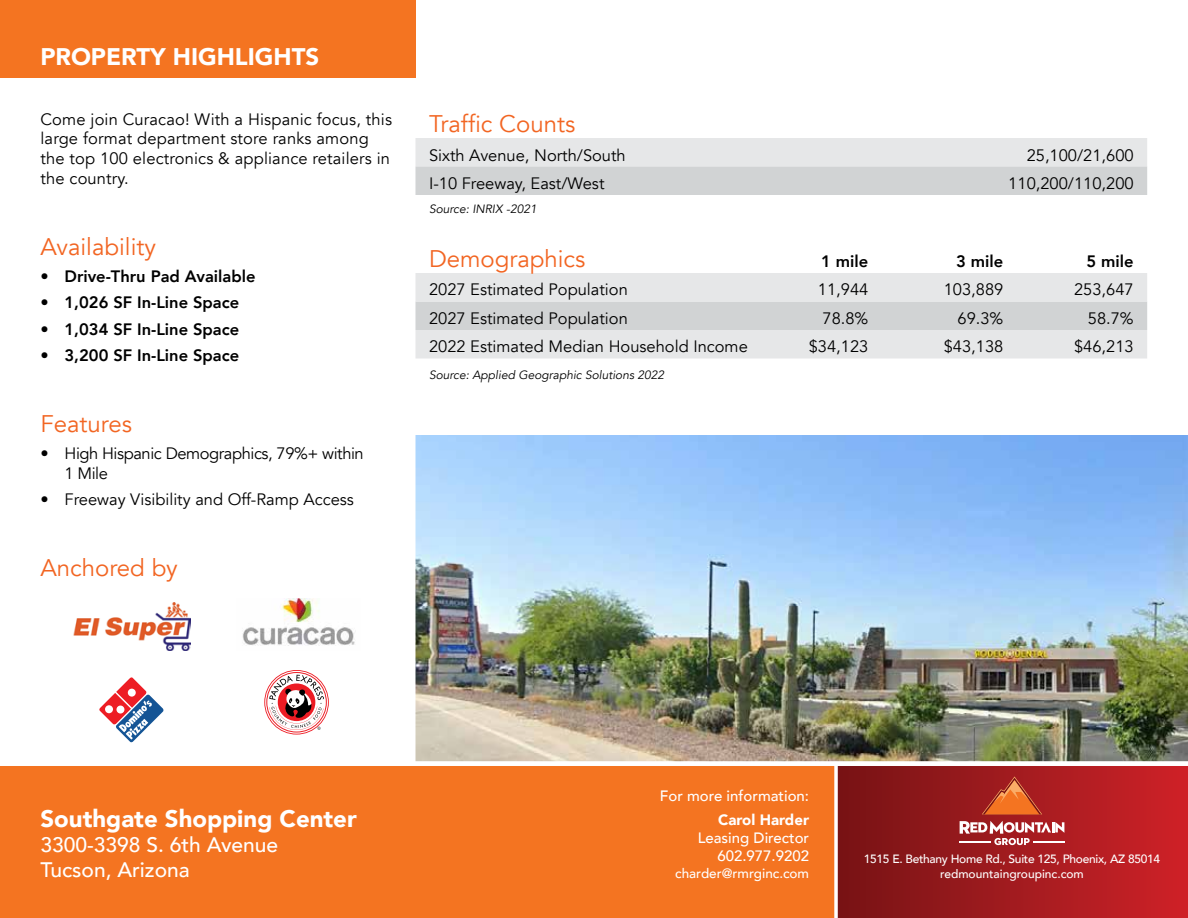
<style>
.page{position:relative;width:1188px;height:918px;background:#fff}
.page>*{position:absolute;margin:0;border:0;box-sizing:border-box;transform-origin:0 0}
.t1{font:24px "Avenir";color:#f26522}
.t2{font:900 24px "Avenir";color:#fff}
.t3{font:500 21px/25.2px "Avenir";color:#fff}
.t4{font:16.5px/19.8px "Avenir";color:#000}
.t5{font:800 16.5px "Avenir";color:#000}
.t6{font:16.5px/19.8px "Avenir";letter-spacing:-.025em;color:#000}
.t7{font:500 15px/18px "Avenir";color:#fff;text-align:right}
.t8{font:900 15px "Avenir";color:#fff}
.t9{font:500 13.5px "Avenir";color:#fff}
.t10{font:500 12px/14.4px "Avenir";letter-spacing:-.025em;color:#fff;text-align:center}
.t11{font:italic 12px "Avenir";color:#000}
</style>
<div class="page">
<img style="left:416px;top:435px;width:772px;height:326px">
<svg style="left:99px;top:677px;width:65px;height:66px"></svg>
<div style="left:836px;top:764px;width:352px;height:154px;background:linear-gradient(to right,#761315,#ce2228)"></div>
<div style="left:0;top:764px;width:836px;height:154px;background:#f47421"></div>
<div style="left:0;top:0;width:416px;height:78px;background:#f47421"></div>
<svg style="left:982px;top:776px;width:60px;height:38px;background:#c44725"></svg>
<svg style="left:960px;top:821px;width:104px;height:24px"></svg>
<div style="left:0;top:761px;width:1188px;height:5px;background:#fff"></div>
<hr style="left:835px;top:764px;width:3px;height:154px;background:#fff">
<svg style="left:415px;top:435px;width:1px;height:326px"></svg>
<div style="left:416px;top:138px;width:731px;height:28px;background:#e6e7e8"></div>
<svg style="left:416px;top:166px;width:731px;height:164px"></svg>
<div style="left:416px;top:273px;width:731px;height:29px;background:#e6e7e8"></div>
<div style="left:416px;top:330px;width:731px;height:28px;background:#e6e7e8"></div>
<svg style="left:266px;top:672px;width:61px;height:61px"></svg>
<img style="left:73px;top:602px;width:117px;height:49px">
<img style="left:242px;top:598px;width:113px;height:48px">
<h1 class="t2" style="left:40px;top:36px;width:281px">PROPERTY HIGHLIGHTS</h1>
<p class="t4" style="left:40px;top:109px;width:353px">Come join Curacao! With a Hispanic focus, this large format department store ranks among the top 100 electronics &amp; appliance retailers in the country.</p>
<h1 class="t1" style="left:40px;top:232px;width:117px">Availability</h1>
<p class="t5" style="left:40px;top:263px;width:217px">• Drive-Thru Pad Available</p>
<p class="t5" style="left:40px;top:290px;width:200px">• 1,026 SF In-Line Space</p>
<p class="t5" style="left:40px;top:316px;width:200px">• 1,034 SF In-Line Space</p>
<p class="t5" style="left:40px;top:343px;width:200px">• 3,200 SF In-Line Space</p>
<h1 class="t1" style="left:40px;top:410px;width:93px">Features</h1>
<p class="t6" style="left:65px;top:444px;width:301px;text-indent:-24px">• High Hispanic Demographics, 79%+ within<br>1 Mile</p>
<p class="t4" style="left:40px;top:490px;width:315px">• Freeway Visibility and Off-Ramp Access</p>
<h1 class="t1" style="left:40px;top:554px;width:139px">Anchored by</h1>
<h1 class="t1" style="left:429px;top:109px;width:148px">Traffic Counts</h1>
<p class="t4" style="left:429px;top:145px;width:198px">Sixth Avenue, North/South</p>
<p class="t4" style="left:1027px;top:145px;width:109px">25,100/21,600</p>
<p class="t4" style="left:429px;top:174px;width:177px">I-10 Freeway, East/West</p>
<p class="t4" style="left:1008px;top:174px;width:127px">110,200/110,200</p>
<p class="t11" style="left:429px;top:202px;width:109px">Source: INRIX -2021</p>
<h1 class="t1" style="left:429px;top:244px;width:158px">Demographics</h1>
<p class="t5" style="left:821px;top:248px;width:49px">1 mile</p>
<p class="t5" style="left:956px;top:248px;width:49px">3 mile</p>
<p class="t5" style="left:1087px;top:248px;width:49px">5 mile</p>
<p class="t4" style="left:429px;top:280px;width:200px">2027 Estimated Population</p>
<p class="t4" style="left:818px;top:280px;width:52px">11,944</p>
<p class="t4" style="left:944px;top:280px;width:61px">103,889</p>
<p class="t4" style="left:1074px;top:280px;width:61px">253,647</p>
<p class="t4" style="left:429px;top:309px;width:200px">2027 Estimated Population</p>
<p class="t4" style="left:822px;top:309px;width:47px">78.8%</p>
<p class="t4" style="left:958px;top:309px;width:47px">69.3%</p>
<p class="t4" style="left:1088px;top:309px;width:47px">58.7%</p>
<p class="t4" style="left:429px;top:337px;width:320px">2022 Estimated Median Household Income</p>
<p class="t4" style="left:809px;top:337px;width:61px">$34,123</p>
<p class="t4" style="left:944px;top:337px;width:61px">$43,138</p>
<p class="t4" style="left:1074px;top:337px;width:61px">$46,213</p>
<p class="t11" style="left:429px;top:367px;width:237px">Source: Applied Geographic Solutions 2022</p>
<h1 class="t2" style="left:40px;top:798px;width:318px">Southgate Shopping Center</h1>
<p class="t3" style="left:40px;top:831px;width:239px">3300-3398 S. 6th Avenue<br>Tucson, Arizona</p>
<p class="t7" style="left:660px;top:786px;width:151px">For more information:</p>
<p class="t8" style="left:718px;top:807px;width:93px">Carol Harder</p>
<p class="t7" style="left:698px;top:828px;width:113px">Leasing Director<br>602.977.9202</p>
<p class="t9" style="left:675px;top:861px;width:135px">charder@rmrginc.com</p>
<p class="t10" style="left:864px;top:851px;width:298px">1515 E. Bethany Home Rd., Suite 125, Phoenix, AZ 85014 redmountaingroupinc.com</p>
</div>
